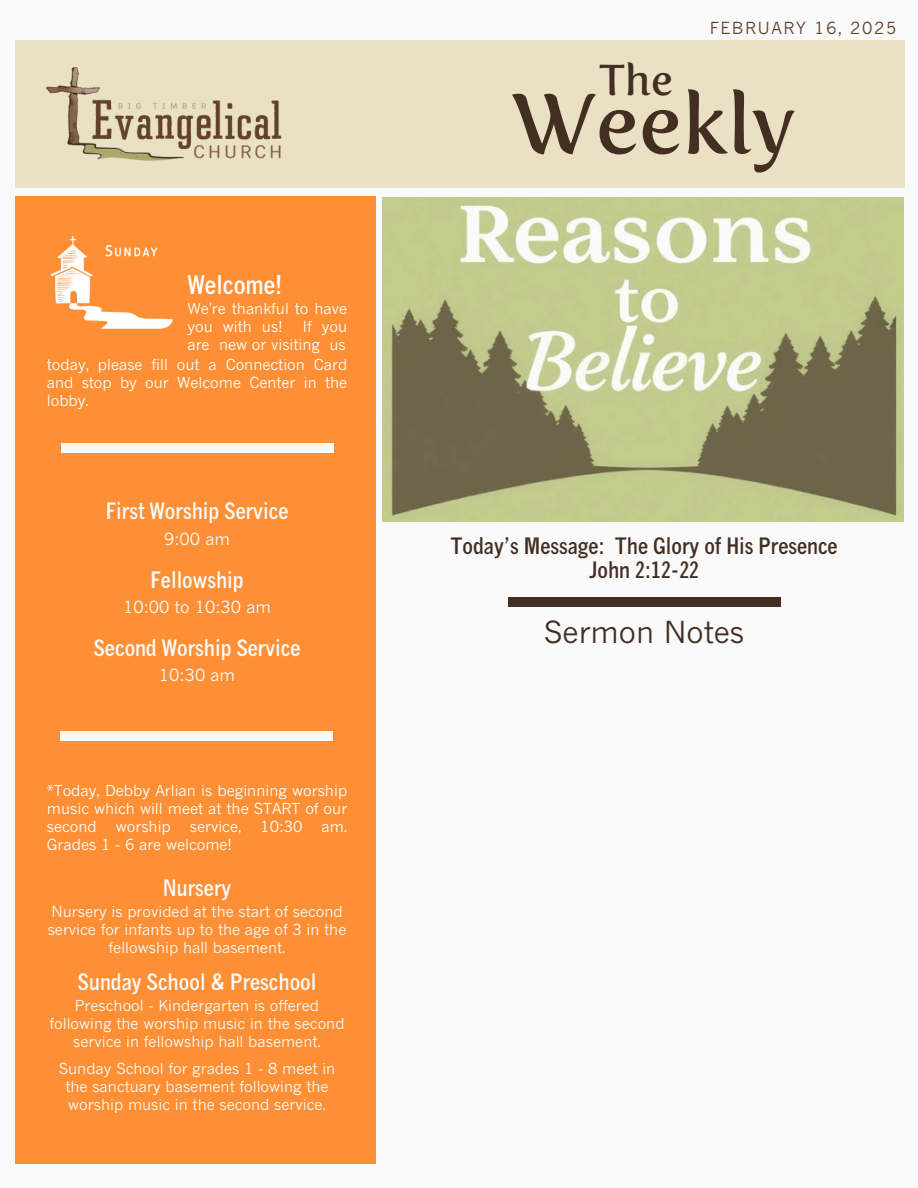
<style>
.page{position:relative;width:918px;height:1188px;background:#fafafa}
.page>*{position:absolute;margin:0;border:0;box-sizing:border-box;transform-origin:0 0}
.t1{font:84px "Fertigo Pro";color:#432e22}
.t2{font:43.05px "Fertigo Pro";color:#432e22}
.t3{font:30px "News Gothic MT Std";color:#432e22}
.t4{font:700 condensed 25.5px "News Gothic MT Std";color:#fff}
.t5{font:700 condensed 22.5px "News Gothic MT Std";color:#fafafa}
.t6{font:700 condensed 22.5px/24.8px "News Gothic MT Std";color:#432e22;text-align:center}
.t7{font:16.5px "News Gothic MT Std";color:#fafafa}
.t8{font:16.5px "News Gothic MT Std";letter-spacing:.1em;color:#61402c}
.t9{font:15px/18.1px "News Gothic MT Std";color:#fafafa;text-align:center}
.t10{font:15px/18px "News Gothic MT Std";color:#fff;text-align:justify}
</style>
<div class="page">
<div style="left:15px;top:197px;width:360px;height:967px;background:#ff8f35"></div>
<div style="left:15px;top:40px;width:889px;height:148px;background:#eae1c5"></div>
<div style="left:61px;top:443px;width:272px;height:9px;background:#fafafa"></div>
<div style="left:60px;top:731px;width:272px;height:9px;background:#fafafa"></div>
<img style="left:50px;top:236px;width:123px;height:93px">
<img style="left:29px;top:67px;width:274px;height:130px">
<div style="left:508px;top:597px;width:272px;height:9px;background:#432e22"></div>
<img style="left:383px;top:197px;width:521px;height:324px">
<p class="t4" style="left:187px;top:275px;width:96px">Welcome!</p>
<p class="t10" style="left:187px;top:301px;width:161px">We're thankful to have you with us!</p>
<p class="t10" style="left:187px;top:319px;width:161px;text-align:right">If you<br>are new or visiting us</p>
<h4 class="t10" style="left:47px;top:357px;width:302px">today, please fill out a Connection Card and stop by our Welcome Center in the lobby.</h4>
<h5 class="t5" style="left:106px;top:503px;width:184px">First Worship Service</h5>
<h5 class="t7" style="left:164px;top:532px;width:67px">9:00 am</h5>
<h2 class="t5" style="left:150px;top:571px;width:95px">Fellowship</h2>
<h1 class="t7" style="left:123px;top:600px;width:149px">10:00 to 10:30 am</h1>
<p class="t5" style="left:94px;top:639px;width:209px">Second Worship Service</p>
<p class="t7" style="left:159px;top:669px;width:78px">10:30 am</p>
<p class="t10" style="left:47px;top:783px;width:302px">*Today, Debby Arlian is beginning worship music which will meet at the START of our second</p>
<p class="t10" style="left:116px;top:819px;width:57px">worship</p>
<p class="t10" style="left:190px;top:819px;width:53px">service,</p>
<p class="t10" style="left:260px;top:819px;width:44px">10:30</p>
<p class="t10" style="left:321px;top:819px;width:27px">am.</p>
<p class="t10" style="left:47px;top:837px;width:187px">Grades 1 - 6 are welcome!</p>
<p class="t5" style="left:163px;top:879px;width:70px">Nursery</p>
<p class="t9" style="left:48px;top:904px;width:300px">Nursery is provided at the start of second service for infants up to the age of 3 in the fellowship hall basement.</p>
<p class="t5" style="left:78px;top:973px;width:240px">Sunday School &amp; Preschool</p>
<p class="t9" style="left:49px;top:998px;width:297px">Preschool - Kindergarten is offered following the worship music in the second service in fellowship hall basement.</p>
<p class="t9" style="left:59px;top:1061px;width:278px">Sunday School for grades 1 - 8 meet in the sanctuary basement following the worship music in the second service.</p>
<p class="t8" style="left:710px;top:21px;width:188px">FEBRUARY 16, 2025</p>
<h4 class="t2" style="left:599px;top:55px;width:76px">The</h4>
<p class="t1" style="left:511px;top:73px;width:285px">Weekly</p>
<p class="t6" style="left:450px;top:536px;width:389px">Today’s Message: The Glory of His Presence<br>John 2:12-22</p>
<p class="t3" style="left:544px;top:620px;width:202px">Sermon Notes</p>
</div>
